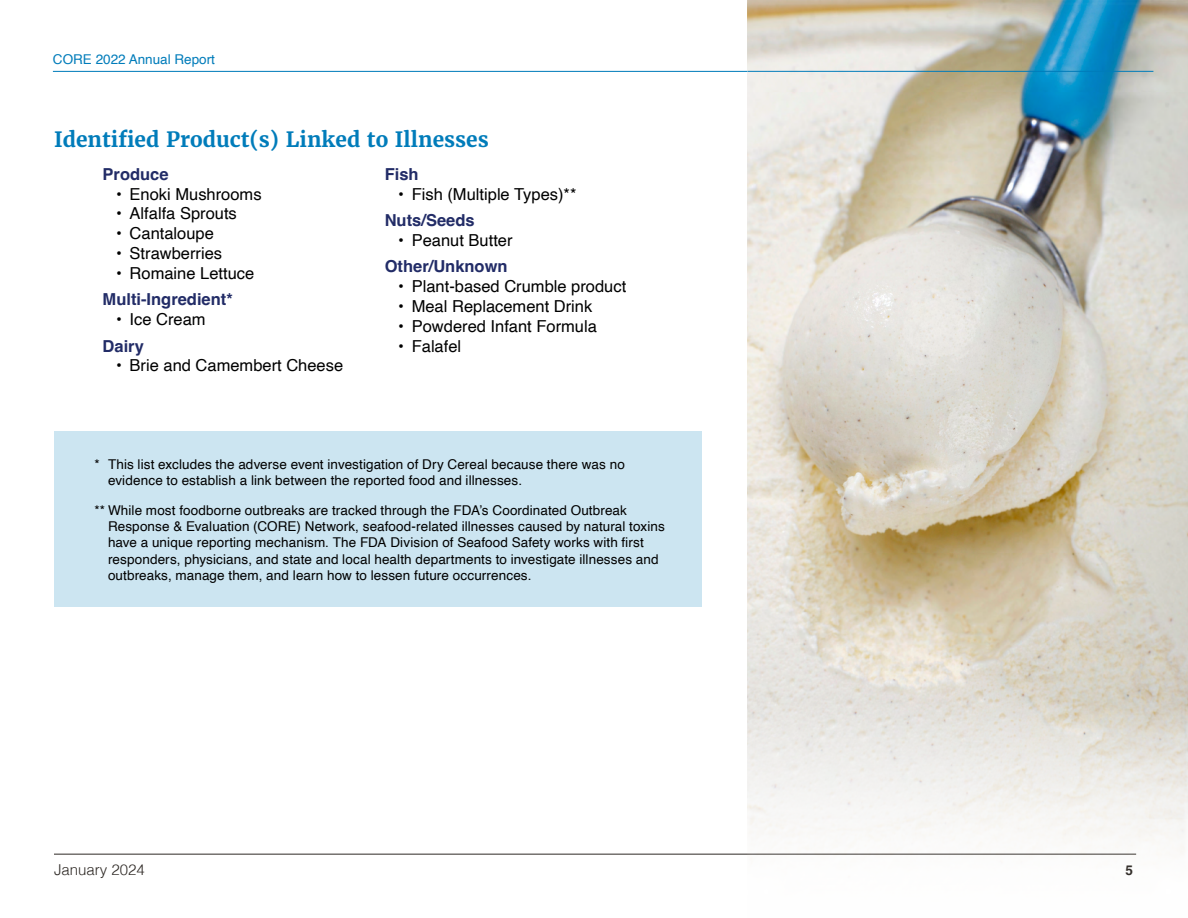
<style>
.page{position:relative;width:1188px;height:918px;background:#fff}
.page>*{position:absolute;margin:0;border:0;box-sizing:border-box;transform-origin:0 0}
.t1{font:700 21px "Merriweather";color:#007cba}
.t2{font:16.5px "Helvetica";color:#000}
.t3{font:700 16.5px "Helvetica";color:#222c67}
.t4{font:300 15px "Helvetica";color:#2e2925}
.t5{font:13.5px/16.2px "Helvetica";letter-spacing:.01em;color:#000}
.t6{font:13.5px "Helvetica";color:#007cba}
.t7{font:700 13.5px "Helvetica";color:#2e2925}
</style>
<div class="page">
<hr style="left:53px;top:71px;width:1080px;height:1px;background:#007cba">
<hr style="left:54px;top:854px;width:1082px;height:1px;background:#2e2925">
<div style="left:54px;top:432px;width:648px;height:175px;background:#cce5f1"></div>
<img style="left:747px;top:0;width:441px;height:855px">
<hr style="left:747px;top:71px;width:406px;height:1px;background:#007cba">
<p class="t6" style="left:53px;top:49px;width:164px">CORE 2022 Annual Report</p>
<p class="t1" style="left:54px;top:126px;width:436px">Identified Product(s) Linked to Illnesses</p>
<p class="t3" style="left:103px;top:164px;width:68px">Produce</p>
<p class="t2" style="left:116px;top:181px;width:147px">• Enoki Mushrooms</p>
<p class="t2" style="left:116px;top:201px;width:122px">• Alfalfa Sprouts</p>
<p class="t2" style="left:116px;top:221px;width:99px">• Cantaloupe</p>
<p class="t2" style="left:116px;top:240px;width:108px">• Strawberries</p>
<p class="t2" style="left:116px;top:260px;width:140px">• Romaine Lettuce</p>
<p class="t3" style="left:103px;top:289px;width:132px">Multi-Ingredient*</p>
<p class="t2" style="left:116px;top:307px;width:91px">• Ice Cream</p>
<p class="t3" style="left:103px;top:336px;width:43px">Dairy</p>
<p class="t2" style="left:116px;top:353px;width:229px">• Brie and Camembert Cheese</p>
<p class="t3" style="left:385px;top:164px;width:35px">Fish</p>
<p class="t2" style="left:398px;top:181px;width:180px">• Fish (Multiple Types)**</p>
<p class="t3" style="left:385px;top:210px;width:91px">Nuts/Seeds</p>
<p class="t2" style="left:398px;top:227px;width:116px">• Peanut Butter</p>
<p class="t3" style="left:385px;top:257px;width:124px">Other/Unknown</p>
<p class="t2" style="left:398px;top:274px;width:230px">• Plant-based Crumble product</p>
<p class="t2" style="left:398px;top:294px;width:196px">• Meal Replacement Drink</p>
<p class="t2" style="left:398px;top:313px;width:200px">• Powdered Infant Formula</p>
<p class="t2" style="left:398px;top:333px;width:65px">• Falafel</p>
<p class="t5" style="left:108px;top:457px;width:518px;text-indent:-14px">* This list excludes the adverse event investigation of Dry Cereal because there was no evidence to establish a link between the reported food and illnesses.</p>
<p class="t5" style="left:108px;top:503px;width:558px;text-indent:-14px">** While most foodborne outbreaks are tracked through the FDA’s Coordinated Outbreak Response &amp; Evaluation (CORE) Network, seafood-related illnesses caused by natural toxins have a unique reporting mechanism. The FDA Division of Seafood Safety works with first responders, physicians, and state and local health departments to investigate illnesses and outbreaks, manage them, and learn how to lessen future occurrences.</p>
<p class="t4" style="left:54px;top:857px;width:92px">January 2024</p>
<p class="t7" style="left:1125px;top:862px;width:9px">5</p>
</div>
